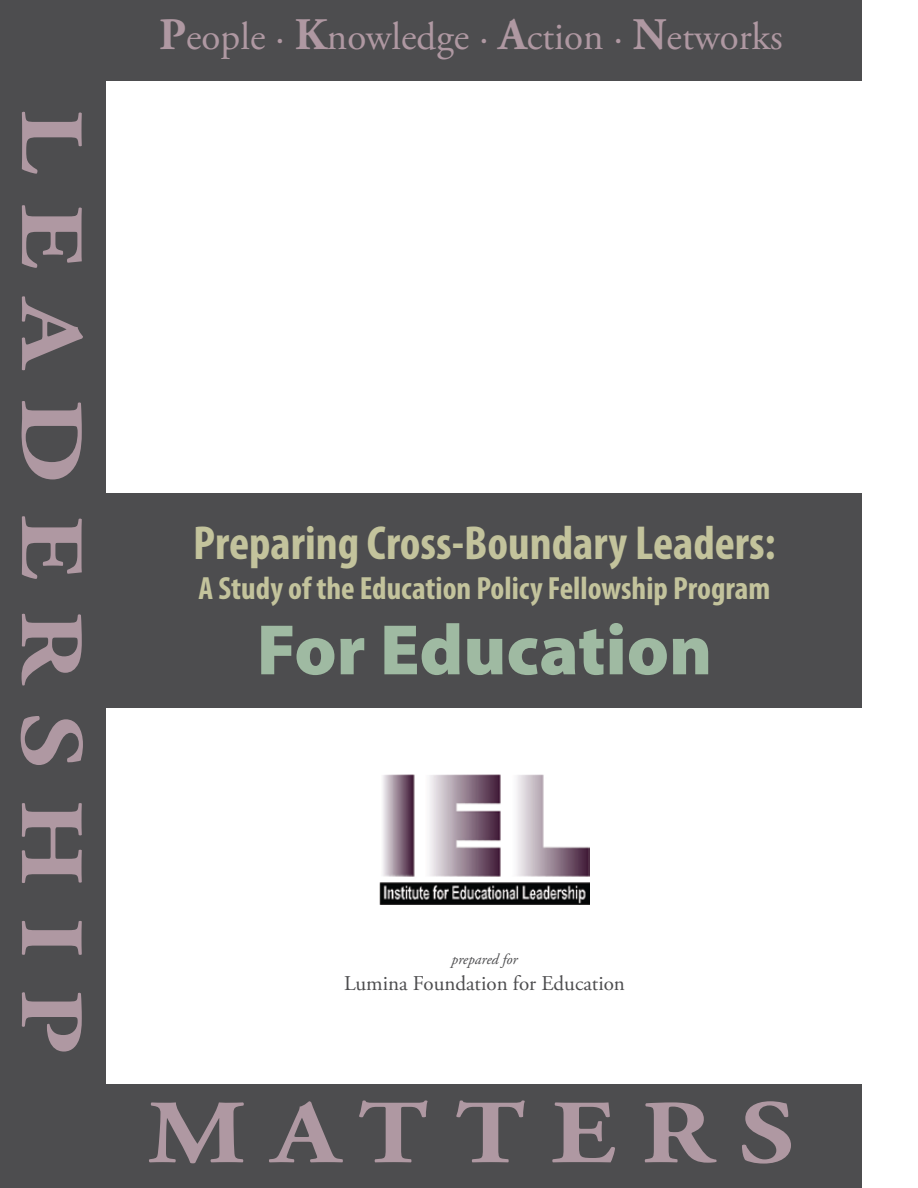
<style>
.page{position:relative;width:918px;height:1188px;background:#fff}
.page>*{position:absolute;margin:0;border:0;box-sizing:border-box;transform-origin:0 0}
.t1{font:700 90px "Adobe Garamond Pro";letter-spacing:.28em;color:#af98a2;scale:1.2 1}
.t2{font:700 90px "Adobe Garamond Pro";letter-spacing:.245em;color:#af98a2;scale:1.2 1}
.t3{font:900 72px "Myriad Pro";color:#9fbaa2}
.t4{font:700 condensed 48px "Myriad Pro";color:#c3c39c}
.t5{font:39px "Adobe Garamond Pro";color:#af98a2}
.t6{font:700 condensed 32.25px "Myriad Pro";color:#c3c39c}
.t7{font:21px "Adobe Garamond Pro";color:#4d4d4f}
.t8{font:italic 15px "Adobe Garamond Pro";color:#4d4d4f}
.s1{font-weight:700;font-size:45px}
</style>
<div class="page">
<div style="left:98px;top:494px;width:764px;height:214px;background:#4d4d4f"></div>
<div style="left:0;top:0;width:106px;height:1188px;background:#4d4d4f"></div>
<div style="left:84px;top:0;width:778px;height:80px;background:#4d4d4f"></div>
<div style="left:91px;top:1084px;width:771px;height:104px;background:#4d4d4f"></div>
<img style="left:379px;top:774px;width:211px;height:130px">
<h1 class="t1" style="left:103px;top:110px;width:789px;rotate:90deg">LEADERSHIP</h1>
<p class="t5" style="left:159px;top:14px;width:625px"><span class="s1">P</span>eople · <span class="s1">K</span>nowledge · <span class="s1">A</span>ction · <span class="s1">N</span>etworks</p>
<h3 class="t4" style="left:193px;top:513px;width:584px">Preparing Cross-Boundary Leaders:</h3>
<p class="t6" style="left:198px;top:568px;width:574px">A Study of the Education Policy Fellowship Program</p>
<h2 class="t3" style="left:257px;top:602px;width:457px">For Education</h2>
<p class="t8" style="left:451px;top:951px;width:68px">prepared for</p>
<p class="t7" style="left:344px;top:970px;width:283px">Lumina Foundation for Education</p>
<h1 class="t2" style="left:148px;top:1081px;width:540px">MATTERS</h1>
</div>
